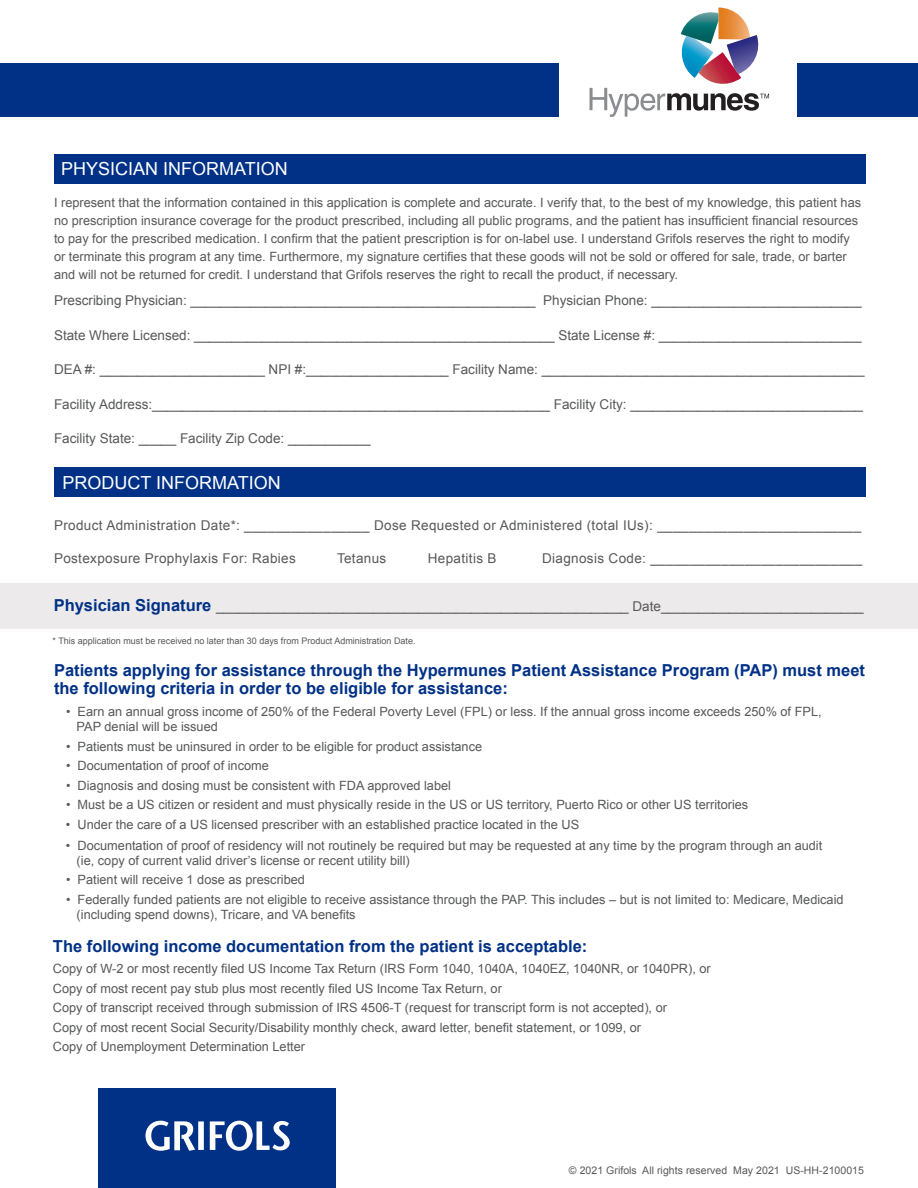
<style>
.page{position:relative;width:918px;height:1188px;background:#fff}
.page>*{position:absolute;margin:0;border:0;box-sizing:border-box;transform-origin:0 0}
.t1{font:18px "Arial";color:#fff}
.t2{font:700 16.5px/18px "Arial";color:#003186}
.t3{font:13.5px "Arial";color:#57585a}
.t4{font:13.5px "Arial";letter-spacing:.025em;color:#57585a}
.t5{font:12.75px/18px "Arial";color:#57585a}
.t6{font:10.5px "Arial";letter-spacing:.005em;color:#57585a}
.t7{font:9px "Arial";color:#57585a}
.s1{font-weight:700;font-size:16.5px;color:#003186}
</style>
<div class="page">
<div style="left:0;top:63px;width:559px;height:54px;background:#003186"></div>
<div style="left:797px;top:63px;width:121px;height:54px;background:#003186"></div>
<svg style="left:590px;top:8px;width:179px;height:109px"></svg>
<div style="left:99px;top:1088px;width:237px;height:100px;background:#003186"></div>
<svg style="left:145px;top:1121px;width:145px;height:30px"></svg>
<div style="left:0;top:583px;width:918px;height:46px;background:#edeaeb"></div>
<div style="left:54px;top:468px;width:811px;height:29px;background:#003186"></div>
<div style="left:54px;top:155px;width:811px;height:29px;background:#003186"></div>
<p class="t1" style="left:61px;top:157px;width:228px">PHYSICIAN INFORMATION</p>
<p class="t5" style="left:54px;top:193px;width:809px">I represent that the information contained in this application is complete and accurate. I verify that, to the best of my knowledge, this patient has no prescription insurance coverage for the product prescribed, including all public programs, and the patient has insufficient financial resources to pay for the prescribed medication. I confirm that the patient prescription is for on-label use. I understand Grifols reserves the right to modify or terminate this program at any time. Furthermore, my signature certifies that these goods will not be sold or offered for sale, trade, or barter and will not be returned for credit. I understand that Grifols reserves the right to recall the product, if necessary.</p>
<p class="t3" style="left:54px;top:292px;width:809px">Prescribing Physician: ______________________________________________ Physician Phone: ____________________________</p>
<p class="t3" style="left:54px;top:326px;width:809px">State Where Licensed: ________________________________________________ State License #: ___________________________</p>
<p class="t3" style="left:54px;top:361px;width:812px">DEA #: ______________________ NPI #:___________________ Facility Name: ___________________________________________</p>
<p class="t3" style="left:54px;top:395px;width:811px">Facility Address:_____________________________________________________ Facility City: _______________________________</p>
<p class="t3" style="left:54px;top:430px;width:318px">Facility State: _____ Facility Zip Code: ___________</p>
<p class="t1" style="left:63px;top:470px;width:220px">PRODUCT INFORMATION</p>
<p class="t4" style="left:54px;top:516px;width:809px">Product Administration Date*: ________________ Dose Requested or Administered (total IUs): __________________________</p>
<p class="t4" style="left:54px;top:549px;width:243px">Postexposure Prophylaxis For: Rabies</p>
<p class="t4" style="left:337px;top:549px;width:51px">Tetanus</p>
<p class="t4" style="left:428px;top:549px;width:70px">Hepatitis B</p>
<p class="t4" style="left:542px;top:549px;width:322px">Diagnosis Code: ___________________________</p>
<p class="t3" style="left:54px;top:598px;width:812px"><span class="s1">Physician Signature</span> _______________________________________________________ Date___________________________</p>
<p class="t7" style="left:52px;top:635px;width:365px">* This application must be received no later than 30 days from Product Administration Date.</p>
<p class="t2" style="left:54px;top:662px;width:813px">Patients applying for assistance through the Hypermunes Patient Assistance Program (PAP) must meet the following criteria in order to be eligible for assistance:</p>
<p class="t5" style="left:77px;top:705px;width:747px;line-height:15px;text-indent:-11px">• Earn an annual gross income of 250% of the Federal Poverty Level (FPL) or less. If the annual gross income exceeds 250% of FPL,<br>PAP denial will be issued</p>
<p class="t5" style="left:66px;top:738px;width:418px">• Patients must be uninsured in order to be eligible for product assistance</p>
<p class="t5" style="left:66px;top:757px;width:204px">• Documentation of proof of income</p>
<p class="t5" style="left:66px;top:777px;width:387px">• Diagnosis and dosing must be consistent with FDA approved label</p>
<p class="t5" style="left:66px;top:796px;width:684px">• Must be a US citizen or resident and must physically reside in the US or US territory, Puerto Rico or other US territories</p>
<p class="t5" style="left:66px;top:816px;width:515px">• Under the care of a US licensed prescriber with an established practice located in the US</p>
<p class="t5" style="left:77px;top:838px;width:747px;line-height:15px;text-indent:-11px">• Documentation of proof of residency will not routinely be required but may be requested at any time by the program through an audit (ie, copy of current valid driver’s license or recent utility bill)</p>
<p class="t5" style="left:66px;top:871px;width:241px">• Patient will receive 1 dose as prescribed</p>
<p class="t5" style="left:77px;top:892px;width:769px;line-height:15px;text-indent:-11px">• Federally funded patients are not eligible to receive assistance through the PAP. This includes – but is not limited to: Medicare, Medicaid (including spend downs), Tricare, and VA benefits</p>
<p class="t2" style="left:53px;top:938px;width:536px">The following income documentation from the patient is acceptable:</p>
<p class="t5" style="left:53px;top:960px;width:659px">Copy of W-2 or most recently filed US Income Tax Return (IRS Form 1040, 1040A, 1040EZ, 1040NR, or 1040PR), or</p>
<p class="t5" style="left:53px;top:979px;width:451px">Copy of most recent pay stub plus most recently filed US Income Tax Return, or</p>
<p class="t5" style="left:53px;top:999px;width:616px">Copy of transcript received through submission of IRS 4506-T (request for transcript form is not accepted), or</p>
<p class="t5" style="left:53px;top:1018px;width:590px;line-height:19.5px">Copy of most recent Social Security/Disability monthly check, award letter, benefit statement, or 1099, or<br>Copy of Unemployment Determination Letter</p>
<p class="t6" style="left:569px;top:1164px;width:297px">© 2021 Grifols All rights reserved May 2021 US-HH-2100015</p>
</div>
